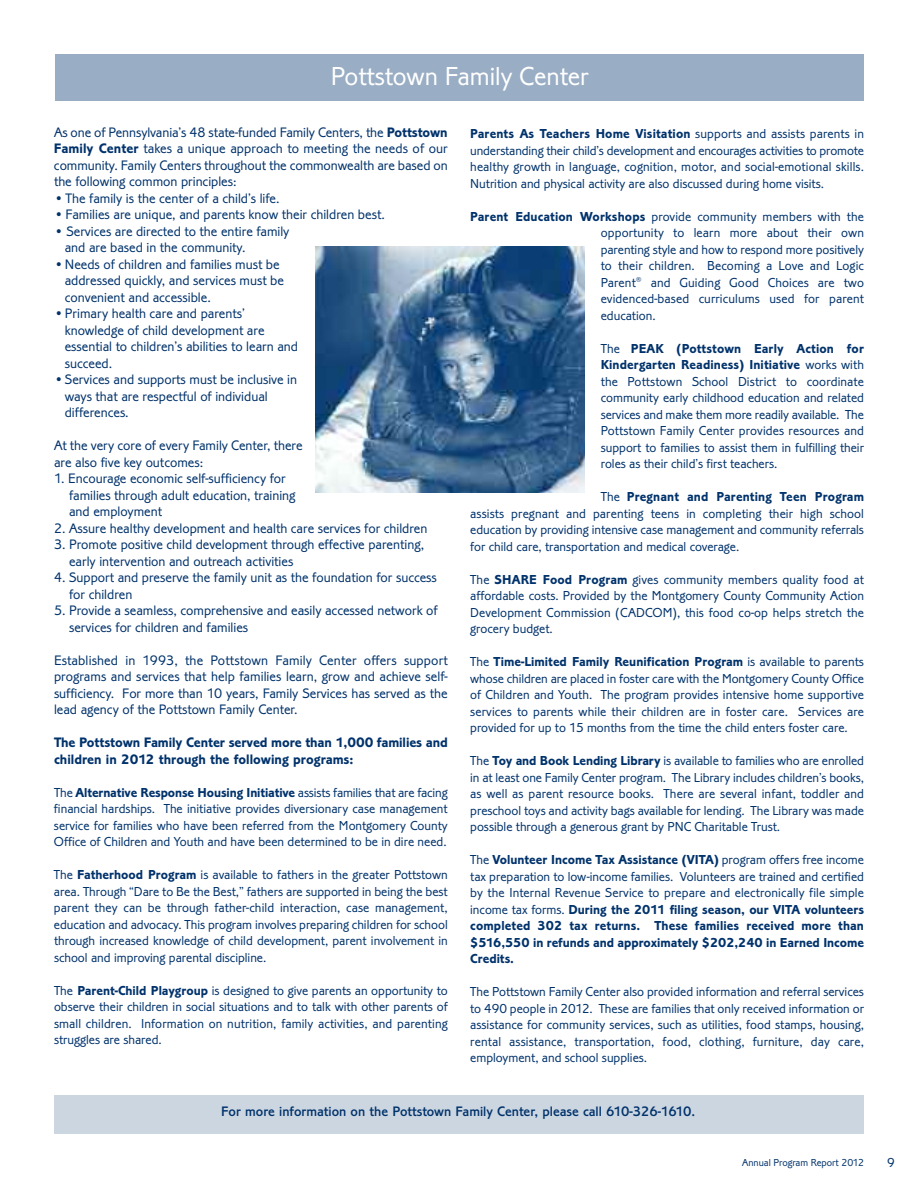
<style>
.page{position:relative;width:918px;height:1188px;background:#fff}
.page>*{position:absolute;margin:0;border:0;box-sizing:border-box;transform-origin:0 0}
.t1{font:300 27px "Corinthian EF";color:#fff}
.t2{font:300 14.25px/16.5px "Corinthian EF";color:#00326b}
.t3{font:700 14.25px/16.5px "Corinthian EF";letter-spacing:-.005em;color:#00326b}
.t4{font:500 14.25px "Corinthian EF";color:#00326b}
.t5{font:300 13.5px/16.5px "Corinthian EF";color:#00326b;text-align:justify}
.t6{font:700 13.5px/16.5px "Corinthian EF";color:#00326b;text-align:justify}
.t7{font:300 10.5px "Corinthian EF";color:#00326b}
.s1{font-weight:700}
.s2{font-weight:300}
</style>
<div class="page">
<div style="left:56px;top:54px;width:808px;height:46px;background:#99adc4"></div>
<div style="left:54px;top:1095px;width:810px;height:39px;background:#ccd6e1"></div>
<img style="left:315px;top:246px;width:270px;height:247px">
<h1 class="t1" style="left:331px;top:67px;width:260px">Pottstown Family Center</h1>
<p class="t2" style="left:54px;top:125px;width:395px;text-align:justify">As one of Pennsylvania’s 48 state-funded Family Centers, the <span class="s1">Pottstown Family Center</span> takes a unique approach to meeting the needs of our community. Family Centers throughout the commonwealth are based on the following common principles:</p>
<p class="t2" style="left:54px;top:191px;width:227px">•The family is the center of a child’s life.</p>
<p class="t2" style="left:54px;top:208px;width:332px">•Families are unique, and parents know their children best.</p>
<p class="t2" style="left:65px;top:224px;width:226px;text-indent:-11px">• Services are directed to the entire family and are based in the community.</p>
<p class="t2" style="left:65px;top:257px;width:221px;text-indent:-11px">•Needs of children and families must be addressed quickly, and services must be convenient and accessible.</p>
<p class="t2" style="left:65px;top:307px;width:235px;text-indent:-11px">•Primary health care and parents’ knowledge of child development are essential to children’s abilities to learn and succeed.</p>
<p class="t2" style="left:65px;top:373px;width:234px;text-indent:-11px">•Services and supports must be inclusive in ways that are respectful of individual differences.</p>
<p class="t2" style="left:54px;top:439px;width:250px">At the very core of every Family Center, there are also five key outcomes:</p>
<p class="t2" style="left:69px;top:472px;width:228px;text-indent:-15px">1. Encourage economic self-sufficiency for families through adult education, training and employment</p>
<p class="t2" style="left:54px;top:521px;width:375px">2. Assure healthy development and health care services for children</p>
<p class="t2" style="left:69px;top:538px;width:357px;text-indent:-15px">3. Promote positive child development through effective parenting, early intervention and outreach activities</p>
<p class="t2" style="left:69px;top:571px;width:369px;text-indent:-15px">4. Support and preserve the family unit as the foundation for success for children</p>
<p class="t2" style="left:69px;top:604px;width:370px;text-indent:-15px">5. Provide a seamless, comprehensive and easily accessed network of services for children and families</p>
<p class="t2" style="left:54px;top:653px;width:395px;text-align:justify">Established in 1993, the Pottstown Family Center offers support programs and services that help families learn, grow and achieve self&shy;sufficiency. For more than 10 years, Family Services has served as the lead agency of the Pottstown Family Center.</p>
<p class="t3" style="left:54px;top:736px;width:395px">The Pottstown Family Center served more than 1,000 families and children in 2012 through the following programs:</p>
<p class="t5" style="left:54px;top:785px;width:395px">The <span class="s1">Alternative Response Housing Initiative</span> assists families that are facing financial hardships. The initiative provides diversionary case management service for families who have been referred from the Montgomery County Office of Children and Youth and have been determined to be in dire need.</p>
<p class="t5" style="left:54px;top:868px;width:395px">The <span class="s1">Fatherhood Program</span> is available to fathers in the greater Pottstown area. Through “Dare to Be the Best,” fathers are supported in being the best parent they can be through father-child interaction, case management, education and advocacy. This program involves preparing children for school through increased knowledge of child development, parent involvement in school and improving parental discipline.</p>
<p class="t5" style="left:54px;top:983px;width:395px">The <span class="s1">Parent-Child Playgroup</span> is designed to give parents an opportunity to observe their children in social situations and to talk with other parents of small children. Information on nutrition, family activities, and parenting struggles are shared.</p>
<p class="t5" style="left:470px;top:127px;width:395px"><span class="s1">Parents As Teachers Home Visitation</span> supports and assists parents in understanding their child’s development and encourages activities to promote healthy growth in language, cognition, motor, and social-emotional skills.<br>Nutrition and physical activity are also discussed during home visits.</p>
<p class="t5" style="left:601px;top:210px;width:265px;text-indent:-131px"><span class="s1">Parent Education Workshops</span> provide community members with the opportunity to learn more about their own parenting style and how to respond more positively to their children. Becoming a Love and Logic Parent® and Guiding Good Choices are two evidenced-based curriculums used for parent education.</p>
<p class="t5" style="left:601px;top:342px;width:265px">The <span class="s1">PEAK (Pottstown Early Action for Kindergarten Readiness) Initiative</span> works with the Pottstown School District to coordinate community early childhood education and related services and make them more readily available. The Pottstown Family Center provides resources and support to families to assist them in fulfilling their roles as their child’s first teachers.</p>
<p class="t5" style="left:470px;top:490px;width:395px;text-indent:131px">The <span class="s1">Pregnant and Parenting Teen Program </span>assists pregnant and parenting teens in completing their high school education by providing intensive case management and community referrals for child care, transportation and medical coverage.</p>
<p class="t5" style="left:470px;top:573px;width:395px">The <span class="s1">SHARE Food Program</span> gives community members quality food at affordable costs. Provided by the Montgomery County Community Action Development Commission (CADCOM), this food co-op helps stretch the grocery budget.</p>
<p class="t5" style="left:470px;top:655px;width:395px">The <span class="s1">Time-Limited Family Reunification Program</span> is available to parents whose children are placed in foster care with the Montgomery County Office of Children and Youth. The program provides intensive home supportive services to parents while their children are in foster care. Services are provided for up to 15 months from the time the child enters foster care.</p>
<p class="t5" style="left:470px;top:754px;width:395px">The <span class="s1">Toy and Book Lending Library</span> is available to families who are enrolled in at least one Family Center program. The Library includes children’s books, as well as parent resource books. There are several infant, toddler and preschool toys and activity bags available for lending. The Library was made possible through a generous grant by PNC Charitable Trust.</p>
<p class="t6" style="left:470px;top:853px;width:395px"><span class="s2">The</span> Volunteer Income Tax Assistance (VITA) <span class="s2">program offers free income tax preparation to low-income families. Volunteers are trained and certified by the Internal Revenue Service to prepare and electronically file simple income tax forms.</span> During the 2011 filing season, our VITA volunteers completed 302 tax returns. These families received more than $516,550 in refunds and approximately $202,240 in Earned Income Credits.</p>
<p class="t5" style="left:470px;top:985px;width:395px">The Pottstown Family Center also provided information and referral services to 490 people in 2012. These are families that only received information or assistance for community services, such as utilities, food stamps, housing, rental assistance, transportation, food, clothing, furniture, day care, employment, and school supplies.</p>
<p class="t4" style="left:221px;top:1107px;width:476px">For more information on the Pottstown Family Center, please call 610-326-1610.</p>
<p class="t7" style="left:742px;top:1159px;width:123px">Annual Program Report 2012</p>
<p class="t5" style="left:887px;top:1155px;width:9px">9</p>
</div>
